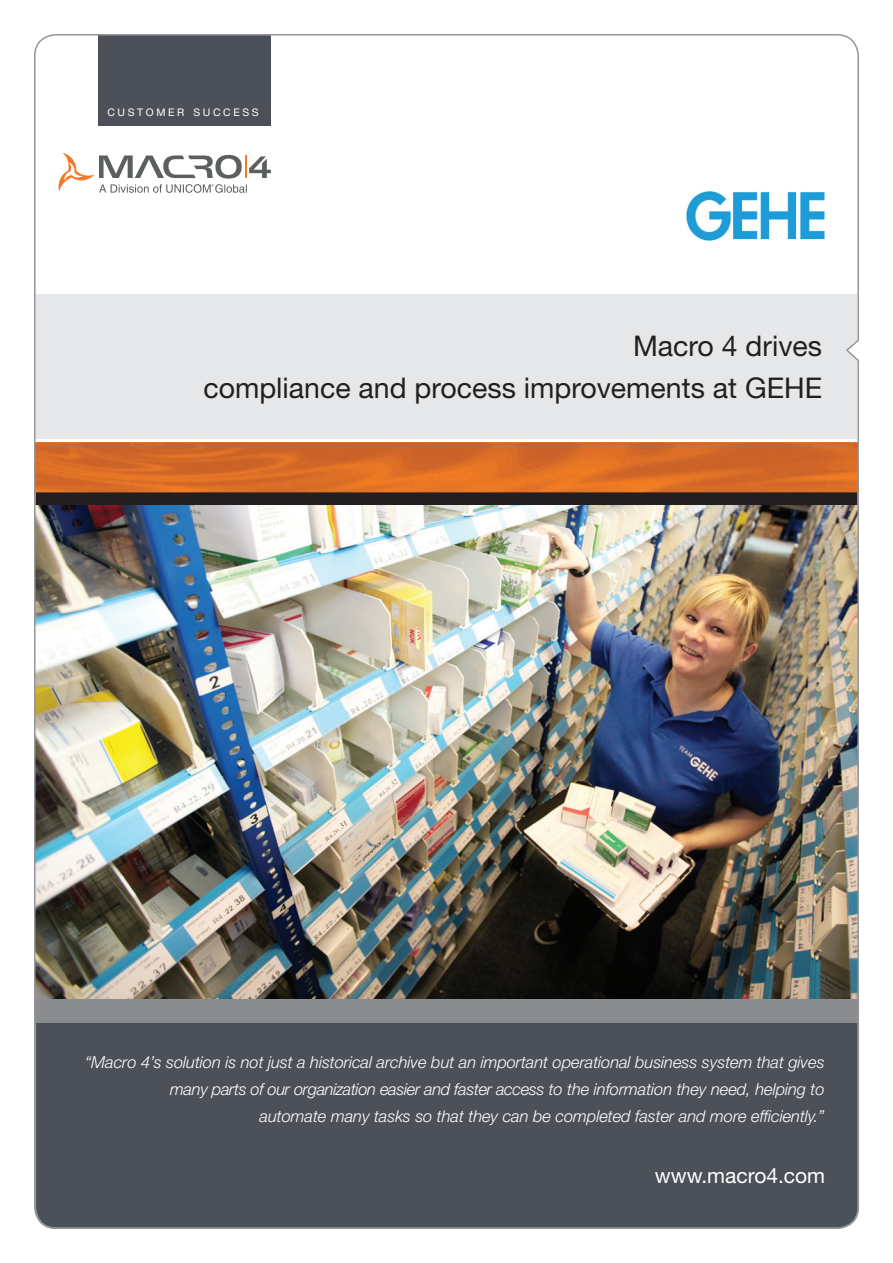
<style>
.page{position:relative;width:893px;height:1263px;background:#fff}
.page>*{position:absolute;margin:0;border:0;box-sizing:border-box;transform-origin:0 0}
.t1{font:28.5px "Helvetica Neue";color:#231f20}
.t2{font:21px "Helvetica Neue";color:#fff}
.t3{font:italic 300 16.5px/27px "Helvetica Neue";letter-spacing:-.005em;color:#fff;text-align:right}
.t4{font:10.5px "Helvetica Neue";letter-spacing:.25em;color:#fff}
</style>
<div class="page">
<div style="left:98px;top:36px;width:172px;height:90px;background:#4c5159"></div>
<svg style="left:59px;top:153px;width:212px;height:40px"></svg>
<div style="left:35px;top:959px;width:823px;height:269px;background:#4c5159;border-radius:21px"></div>
<img style="left:37px;top:442px;width:819px;height:50px">
<div style="left:36px;top:492px;width:821px;height:13px;background:#231f20"></div>
<div style="left:36px;top:294px;width:821px;height:145px;background:#e6e7e9"></div>
<div style="left:36px;top:998px;width:822px;height:25px;background:#8a8c8f"></div>
<img style="left:37px;top:505px;width:819px;height:493px">
<img style="left:687px;top:192px;width:137px;height:49px">
<svg style="left:846px;top:338px;width:13px;height:26px"></svg>
<p class="t4" style="left:107px;top:106px;width:153px">CUSTOMER SUCCESS</p>
<p class="t1" style="left:633px;top:329px;width:190px">Macro 4 drives</p>
<p class="t1" style="left:203px;top:371px;width:620px">compliance and process improvements at GEHE</p>
<p class="t3" style="left:85px;top:1048px;width:741px">“Macro 4’s solution is not just a historical archive but an important operational business system that gives many parts of our organization easier and faster access to the information they need, helping to</p>
<p class="t3" style="left:260px;top:1102px;width:566px">automate many tasks so that they can be completed faster and more efficiently.”</p>
<p class="t2" style="left:655px;top:1163px;width:172px">www.macro4.com</p>
</div>
